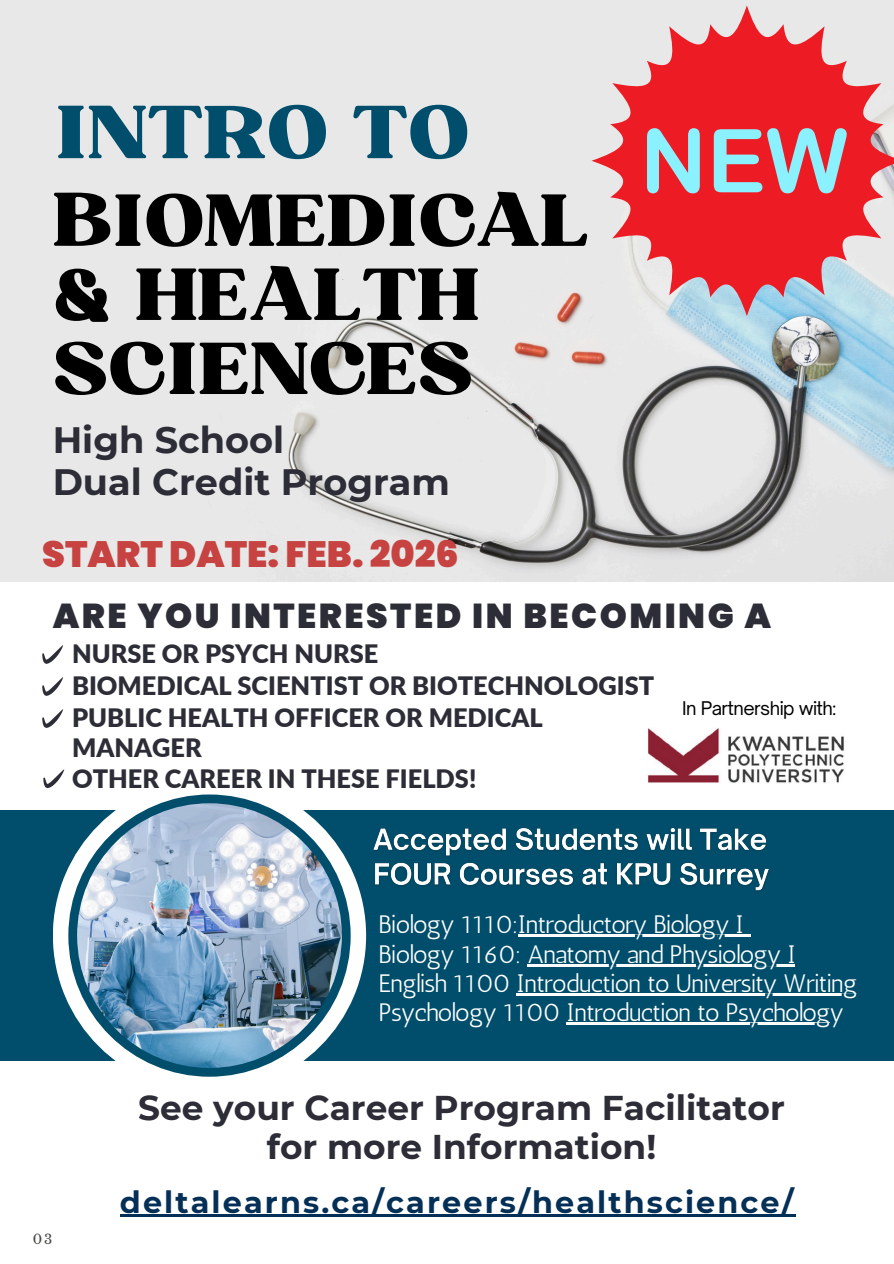
<style>
.page{position:relative;width:894px;height:1264px;background:#fff}
.page>*{position:absolute;margin:0;border:0;box-sizing:border-box;transform-origin:0 0}
.t1{font:72.3px "Bugaki";letter-spacing:-.01em;color:#004e6b}
.t2{font:70.95px/73.9px "Bugaki";letter-spacing:-.01em;color:#000}
.t3{font:700 36.6px/42px "Montserrat";color:#2c2d36}
.t4{font:900 36.6px "Poppins";color:#c64341}
.t5{font:900 34.5px "Poppins";letter-spacing:.07em;color:#2c2d36}
.t6{font:700 34.35px/39.3px "Montserrat";color:#2c2d36;text-align:center}
.t7{font:700 30.3px "Montserrat";letter-spacing:.07em;color:#042f56}
.t8{font:900 25.35px/29.4px "Lato";color:#2c2d36}
.t9{font:25.2px "Antic";letter-spacing:-.03em;color:#fff}
.t10{font:18px "Open Sauce One";letter-spacing:-.03em;color:#000}
.t11{font:13.2px "Libre Baskerville";color:#444440}
</style>
<div class="page">
<div style="left:0;top:810px;width:893px;height:250px;background:#004e6b"></div>
<img style="left:0;top:0;width:893px;height:582px">
<div style="left:53px;top:779px;width:313px;height:313px;background:#fff;border-radius:50%"></div>
<div style="left:68px;top:794px;width:282px;height:282px;background:#004e6b;border-radius:50%"></div>
<img style="left:77px;top:803px;width:265px;height:264px;border-radius:50%">
<svg style="left:42px;top:645px;width:21px;height:19px"></svg>
<svg style="left:42px;top:677px;width:21px;height:19px"></svg>
<svg style="left:42px;top:709px;width:21px;height:19px"></svg>
<img style="left:648px;top:728px;width:196px;height:55px">
<svg style="left:43px;top:769px;width:21px;height:19px"></svg>
<svg style="left:591px;top:5px;width:302px;height:311px;background:#e57a7f"></svg>
<svg style="left:646px;top:128px;width:53px;height:65px;background:#b399a5"></svg>
<svg style="left:713px;top:128px;width:133px;height:65px;background:#bb8893"></svg>
<img style="left:373px;top:828px;width:396px;height:63px">
<hr style="left:517px;top:934px;width:226px;height:2px;background:#fff">
<svg style="left:743px;top:934px;width:7px;height:2px"></svg>
<hr style="left:527px;top:964px;width:268px;height:2px;background:#fff">
<hr style="left:516px;top:993px;width:340px;height:2px;background:#fff">
<hr style="left:566px;top:1022px;width:263px;height:2px;background:#fff">
<hr style="left:120px;top:1214px;width:675px;height:2px;background:#042f56">
<h1 class="t1" style="left:54px;top:88px;width:416px">INTRO TO</h1>
<h1 class="t2" style="left:53px;top:187px;width:538px">BIOMEDICAL &amp; HEALTH<br>SCIENCES</h1>
<h5 class="t3" style="left:53px;top:419px;width:399px">High School<br>Dual Credit Program</h5>
<p class="t4" style="left:42px;top:528px;width:418px">START DATE: FEB. 2026</p>
<h5 class="t5" style="left:53px;top:591px;width:719px">ARE YOU INTERESTED IN BECOMING A</h5>
<h5 class="t8" style="left:72px;top:638px;width:308px">NURSE OR PSYCH NURSE</h5>
<p class="t8" style="left:72px;top:670px;width:583px">BIOMEDICAL SCIENTIST OR BIOTECHNOLOGIST</p>
<p class="t8" style="left:72px;top:702px;width:472px">PUBLIC HEALTH OFFICER OR MEDICAL<br>MANAGER</p>
<p class="t10" style="left:682px;top:697px;width:155px">In Partnership with:</p>
<h6 class="t8" style="left:72px;top:763px;width:405px">OTHER CAREER IN THESE FIELDS!</h6>
<h3 class="t9" style="left:378px;top:909px;width:367px">Biology 1110:Introductory Biology I</h3>
<h2 class="t9" style="left:378px;top:938px;width:419px">Biology 1160: Anatomy and Physiology I</h2>
<h2 class="t9" style="left:378px;top:968px;width:480px">English 1100 Introduction to University Writing</h2>
<p class="t9" style="left:378px;top:997px;width:467px">Psychology 1100 Introduction to Psychology</p>
<p class="t6" style="left:138px;top:1087px;width:648px">See your Career Program Facilitator for more Information!</p>
<h3 class="t11" style="left:33px;top:1231px;width:21px">03</h3>
<p class="t7" style="left:120px;top:1183px;width:675px">deltalearns.ca/careers/healthscience/</p>
</div>
